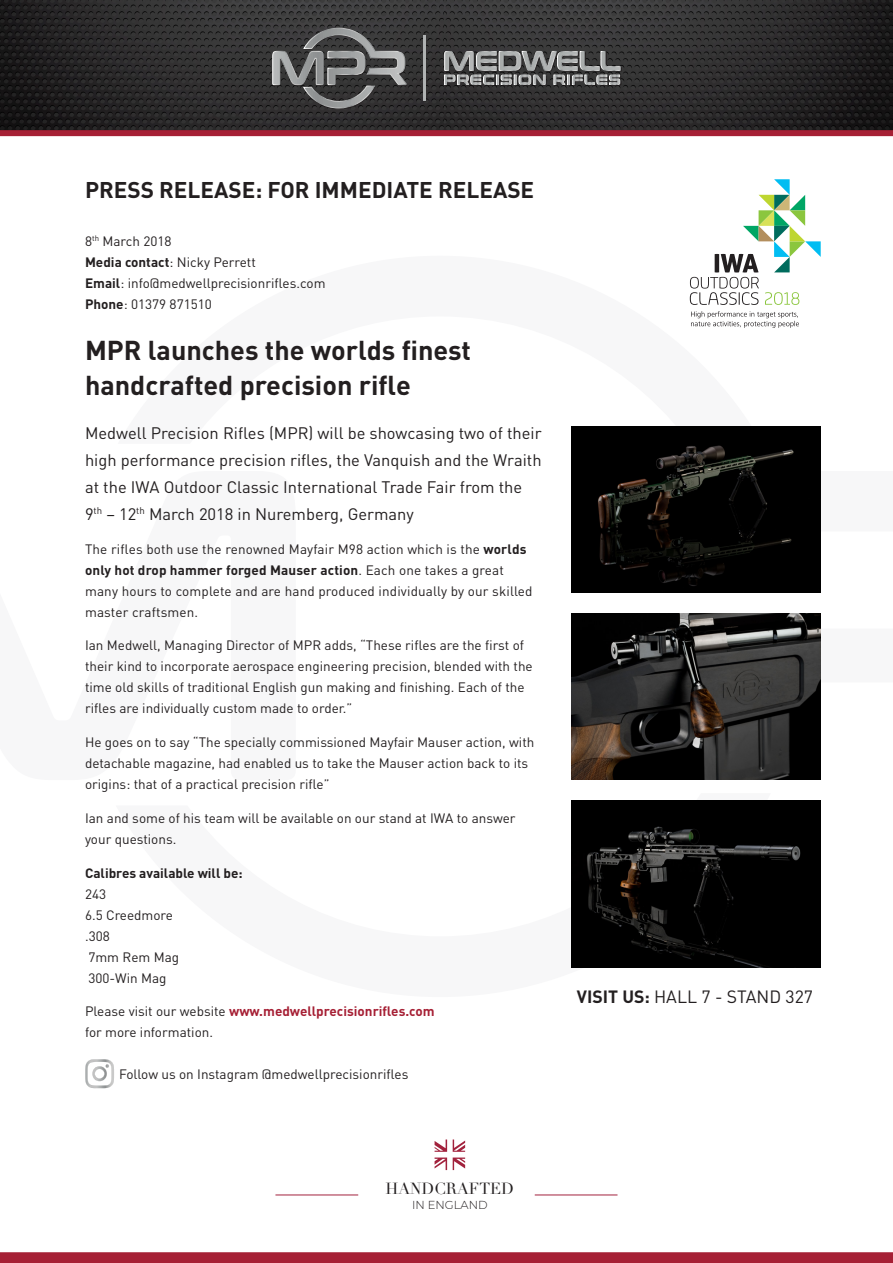
<style>
.page{position:relative;width:893px;height:1263px;background:#fff}
.page>*{position:absolute;margin:0;border:0;box-sizing:border-box;transform-origin:0 0}
.t1{font:700 27px/34.5px "DIN";color:#231f20}
.t2{font:700 22.5px "DIN";color:#231f20}
.t3{font:17.55px "DIN";color:#231f20}
.t4{font:16.5px/27px "DIN";color:#231f20}
.t5{font:15.75px "Didot";color:#231f20}
.t6{font:13.5px/21px "DIN";color:#231f20}
.t7{font:700 13.5px "DIN";color:#231f20}
.t8{font:300 11.55px "Montserrat";color:#231f20}
.s1{font-weight:700}
.s2{font-weight:700;color:#a62035}
</style>
<div class="page">
<img style="left:0;top:0;width:893px;height:130px">
<div style="left:0;top:130px;width:893px;height:6px;background:#a62035"></div>
<div style="left:0;top:1252px;width:893px;height:11px;background:#a62035"></div>
<div style="left:273px;top:29px;width:348px;height:80px;background:#231f20;opacity:.75"></div>
<svg style="left:272px;top:28px;width:135px;height:80px;background:#5a5a5b"></svg>
<hr style="left:424px;top:35px;width:1px;height:66px;background:#b0b3b3">
<svg style="left:444px;top:49px;width:176px;height:36px;background:#737474"></svg>
<hr style="left:275px;top:1194px;width:83px;height:1px;background:#a2223d">
<hr style="left:535px;top:1194px;width:82px;height:1px;background:#a2223d">
<svg style="left:435px;top:1139px;width:12px;height:31px"></svg>
<svg style="left:453px;top:1139px;width:12px;height:31px"></svg>
<svg style="left:691px;top:311px;width:108px;height:17px"></svg>
<svg style="left:690px;top:179px;width:131px;height:126px"></svg>
<img style="left:572px;top:426px;width:249px;height:166px">
<img style="left:572px;top:614px;width:249px;height:166px">
<img style="left:572px;top:801px;width:249px;height:166px">
<svg style="left:85px;top:1059px;width:29px;height:29px"></svg>
<p class="t2" style="left:85px;top:175px;width:451px">PRESS RELEASE: FOR IMMEDIATE RELEASE</p>
<p class="t6" style="left:85px;top:230px;width:88px">8<sup>th</sup> March 2018</p>
<p class="t6" style="left:85px;top:251px;width:172px"><span class="s1">Media contact</span>: Nicky Perrett</p>
<p class="t6" style="left:85px;top:272px;width:242px"><span class="s1">Email</span>: info@medwellprecisionrifles.com</p>
<p class="t6" style="left:85px;top:293px;width:128px"><span class="s1">Phone</span>: 01379 871510</p>
<p class="t1" style="left:85px;top:332px;width:387px">MPR launches the worlds finest handcrafted precision rifle</p>
<p class="t4" style="left:85px;top:419px;width:458px">Medwell Precision Rifles (MPR) will be showcasing two of their high performance precision rifles, the Vanquish and the Wraith at the IWA Outdoor Classic International Trade Fair from the 9<sup>th</sup> – 12<sup>th</sup> March 2018 in Nuremberg, Germany</p>
<p class="t6" style="left:85px;top:538px;width:449px">The rifles both use the renowned Mayfair M98 action which is the <span class="s1">worlds only hot drop hammer forged Mauser action</span>. Each one takes a great many hours to complete and are hand produced individually by our skilled master craftsmen.</p>
<p class="t6" style="left:85px;top:635px;width:449px">Ian Medwell, Managing Director of MPR adds, “These rifles are the first of their kind to incorporate aerospace engineering precision, blended with the time old skills of traditional English gun making and finishing. Each of the rifles are individually custom made to order.”</p>
<p class="t6" style="left:85px;top:731px;width:451px">He goes on to say “The specially commissioned Mayfair Mauser action, with detachable magazine, had enabled us to take the Mauser action back to its origins: that of a practical precision rifle”</p>
<p class="t6" style="left:85px;top:807px;width:432px">Ian and some of his team will be available on our stand at IWA to answer your questions.</p>
<p class="t7" style="left:85px;top:864px;width:159px">Calibres available will be:</p>
<p class="t6" style="left:85px;top:883px;width:23px">243</p>
<p class="t6" style="left:85px;top:904px;width:89px">6.5 Creedmore</p>
<p class="t6" style="left:85px;top:925px;width:26px">.308</p>
<p class="t6" style="left:88px;top:946px;width:92px">7mm Rem Mag</p>
<p class="t6" style="left:88px;top:967px;width:80px">300-Win Mag</p>
<p class="t6" style="left:85px;top:1001px;width:351px">Please visit our website <span class="s2">www.medwellprecisionrifles.com </span>for more information.</p>
<p class="t6" style="left:119px;top:1063px;width:291px">Follow us on Instagram @medwellprecisionrifles</p>
<p class="t3" style="left:577px;top:986px;width:238px"><span class="s1">VISIT US:</span> HALL 7 - STAND 327</p>
<p class="t5" style="left:386px;top:1179px;width:130px">HANDCRAFTED</p>
<p class="t8" style="left:412px;top:1196px;width:77px">IN ENGLAND</p>
</div>
